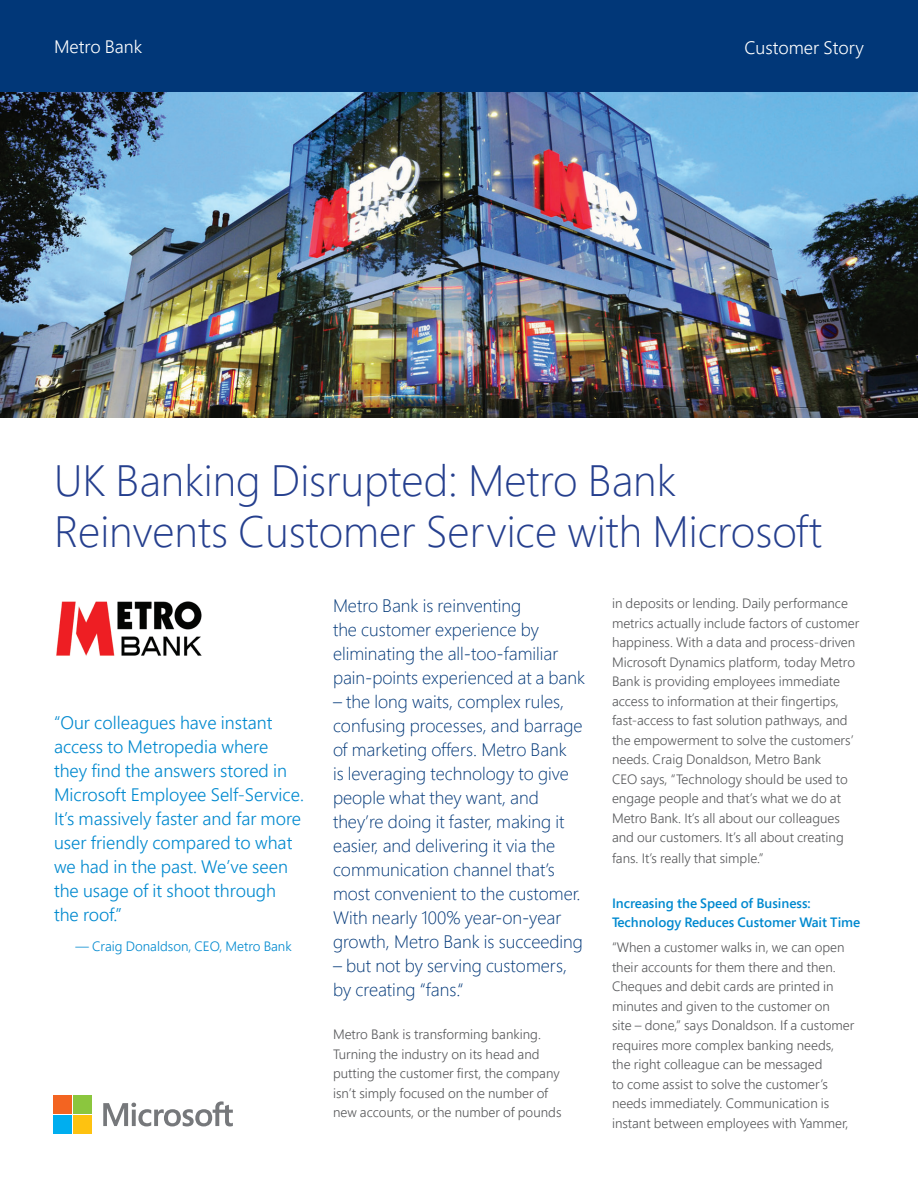
<style>
.page{position:relative;width:918px;height:1188px;background:#fff}
.page>*{position:absolute;margin:0;border:0;box-sizing:border-box;transform-origin:0 0}
.t1{font:300 43.8px/51px "Segoe Pro";color:#253f8e}
.t2{font:300 18px/24px "Segoe Pro";color:#013778}
.t3{font:300 18px/24px "Segoe Pro";color:#0089cf}
.t4{font:300 18px "Segoe Pro";color:#fff}
.t5{font:300 13.5px/19.5px "Segoe Pro";color:#57585a}
.t6{font:600 13.5px/19.5px "Segoe Pro";color:#0089cf}
.t7{font:300 13.5px "Segoe Pro";color:#0089cf}
</style>
<div class="page">
<img style="left:0;top:92px;width:918px;height:326px">
<div style="left:0;top:0;width:918px;height:92px;background:#013778"></div>
<svg style="left:103px;top:1101px;width:130px;height:25px"></svg>
<div style="left:54px;top:1095px;width:18px;height:19px;background:#f36421"></div>
<div style="left:74px;top:1095px;width:18px;height:19px;background:#8bc63e"></div>
<div style="left:54px;top:1116px;width:18px;height:18px;background:#00aeef"></div>
<div style="left:74px;top:1116px;width:18px;height:18px;background:#fec210"></div>
<img style="left:56px;top:601px;width:146px;height:55px">
<p class="t4" style="left:54px;top:35px;width:90px">Metro Bank</p>
<p class="t4" style="left:744px;top:35px;width:121px">Customer Story</p>
<p class="t1" style="left:54px;top:454px;width:769px">UK Banking Disrupted: Metro Bank<br>Reinvents Customer Service with Microsoft</p>
<p class="t3" style="left:54px;top:711px;width:251px">“Our colleagues have instant access to Metropedia where they find the answers stored in<br>Microsoft Employee Self-Service.<br>It’s massively faster and far more user friendly compared to what we had in the past. We’ve seen the usage of it shoot through the roof.”</p>
<p class="t7" style="left:76px;top:937px;width:218px">— Craig Donaldson, CEO, Metro Bank</p>
<p class="t2" style="left:333px;top:593px;width:253px">Metro Bank is reinventing<br>the customer experience by eliminating the all-too-familiar pain-points experienced at a bank</p>
<p class="t2" style="left:333px;top:689px;width:252px">– the long waits, complex rules, confusing processes, and barrage of marketing offers. Metro Bank<br>is leveraging technology to give people what they want, and they’re doing it faster, making it easier, and delivering it via the communication channel that’s most convenient to the customer.<br>With nearly 100% year-on-year growth, Metro Bank is succeeding</p>
<p class="t2" style="left:333px;top:953px;width:236px">– but not by serving customers, by creating “fans.“</p>
<p class="t5" style="left:333px;top:1024px;width:230px">Metro Bank is transforming banking.<br>Turning the industry on its head and putting the customer first, the company isn’t simply focused on the number of new accounts, or the number of pounds</p>
<p class="t5" style="left:612px;top:594px;width:249px">in deposits or lending. Daily performance metrics actually include factors of customer happiness. With a data and process-driven Microsoft Dynamics platform, today Metro Bank is providing employees immediate access to information at their fingertips, fast-access to fast solution pathways, and the empowerment to solve the customers’ needs. Craig Donaldson, Metro Bank<br>CEO says, “Technology should be used to engage people and that’s what we do at Metro Bank. It’s all about our colleagues and our customers. It’s all about creating</p>
<p class="t5" style="left:612px;top:849px;width:153px">fans. It’s really that simple.”</p>
<p class="t6" style="left:612px;top:893px;width:250px">Increasing the Speed of Business:<br>Technology Reduces Customer Wait Time</p>
<p class="t5" style="left:612px;top:937px;width:244px">“When a customer walks in, we can open their accounts for them there and then.<br>Cheques and debit cards are printed in minutes and given to the customer on<br>site – done,” says Donaldson. If a customer requires more complex banking needs, the right colleague can be messaged<br>to come assist to solve the customer’s needs immediately. Communication is instant between employees with Yammer,</p>
</div>
